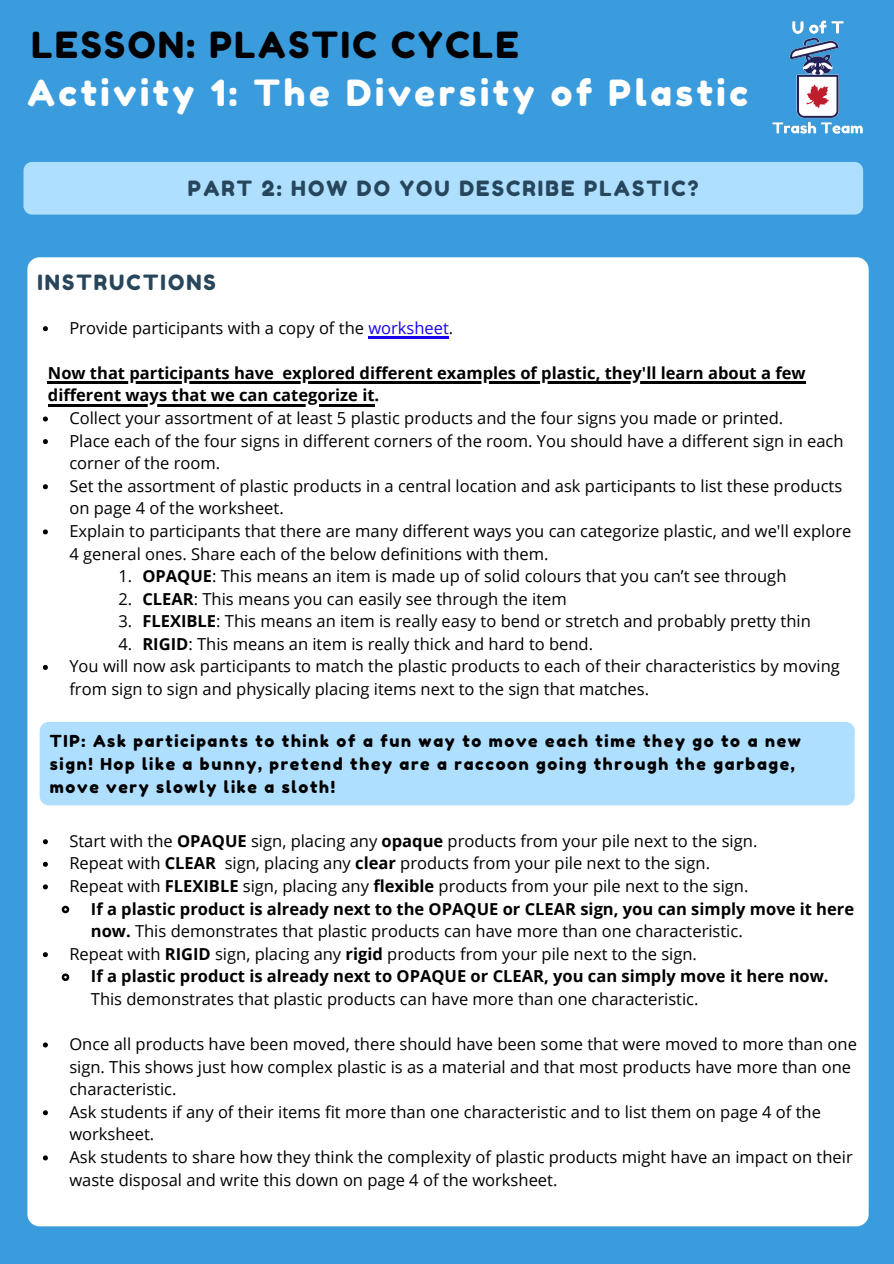
<style>
.page{position:relative;width:894px;height:1264px;background:#fff}
.page>*{position:absolute;margin:0;border:0;box-sizing:border-box;transform-origin:0 0}
.t1{font:36px "Fredoka One";letter-spacing:.1em;color:#fff}
.t2{font:36px "Fredoka One";letter-spacing:.07em;color:#000}
.t3{font:21px "Fredoka One";letter-spacing:.1em;color:#27465b}
.t4{font:16.5px/22.5px "Open Sans";color:#000;text-align:justify}
.t5{font:700 16.5px/22.5px "Open Sans";color:#000}
.t6{font:16.5px/23px "Fredoka One";letter-spacing:.1em;color:#000}
.s1{color:#1704ef}
.s2{font-weight:700}
</style>
<div class="page">
<div style="left:0;top:0;width:893px;height:1263px;background:#3b9cdd"></div>
<div style="left:27px;top:257px;width:841px;height:969px;background:#fff;border-radius:12px"></div>
<svg style="left:43px;top:326px;width:5px;height:5px"></svg>
<hr style="left:368px;top:336px;width:81px;height:3px;background:#1704ef">
<svg style="left:43px;top:416px;width:5px;height:5px"></svg>
<svg style="left:43px;top:439px;width:5px;height:5px"></svg>
<svg style="left:43px;top:484px;width:5px;height:5px"></svg>
<svg style="left:43px;top:529px;width:5px;height:5px"></svg>
<svg style="left:43px;top:665px;width:5px;height:5px"></svg>
<hr style="left:48px;top:381px;width:226px;height:3px;background:#000">
<svg style="left:274px;top:381px;width:8px;height:3px"></svg>
<hr style="left:282px;top:381px;width:523px;height:3px;background:#000">
<hr style="left:48px;top:404px;width:326px;height:2px;background:#000">
<div style="left:40px;top:722px;width:814px;height:83px;background:#afdfff;border-radius:9px"></div>
<svg style="left:43px;top:839px;width:5px;height:5px"></svg>
<svg style="left:43px;top:861px;width:5px;height:5px"></svg>
<svg style="left:43px;top:884px;width:5px;height:5px"></svg>
<svg style="left:61px;top:905px;width:9px;height:9px"></svg>
<svg style="left:43px;top:952px;width:5px;height:5px"></svg>
<svg style="left:61px;top:973px;width:9px;height:8px"></svg>
<svg style="left:43px;top:1042px;width:5px;height:5px"></svg>
<svg style="left:43px;top:1110px;width:5px;height:5px"></svg>
<svg style="left:43px;top:1155px;width:5px;height:5px"></svg>
<div style="left:23px;top:162px;width:839px;height:52px;background:#afdfff;border-radius:8px"></div>
<img style="left:772px;top:20px;width:91px;height:114px">
<h1 class="t2" style="left:32px;top:23px;width:488px">LESSON: PLASTIC CYCLE</h1>
<h1 class="t1" style="left:27px;top:71px;width:721px">Activity 1: The Diversity of Plastic</h1>
<p class="t3" style="left:188px;top:175px;width:512px">PART 2: HOW DO YOU DESCRIBE PLASTIC?</p>
<p class="t3" style="left:37px;top:269px;width:180px">INSTRUCTIONS</p>
<p class="t4" style="left:69px;top:316px;width:385px">Provide participants with a copy of the <span class="s1">worksheet</span>.</p>
<p class="t5" style="left:48px;top:361px;width:759px">Now that participants have explored different examples of plastic, they'll learn about a few different ways that we can categorize it.</p>
<p class="t4" style="left:69px;top:406px;width:715px">Collect your assortment of at least 5 plastic products and the four signs you made or printed.</p>
<p class="t4" style="left:69px;top:429px;width:775px">Place each of the four signs in different corners of the room. You should have a different sign in each</p>
<p class="t4" style="left:69px;top:451px;width:152px">corner of the room.</p>
<p class="t4" style="left:69px;top:474px;width:774px">Set the assortment of plastic products in a central location and ask participants to list these products</p>
<p class="t4" style="left:69px;top:496px;width:216px">on page 4 of the worksheet.</p>
<p class="t4" style="left:69px;top:519px;width:783px">Explain to participants that there are many different ways you can categorize plastic, and we'll explore</p>
<p class="t4" style="left:69px;top:542px;width:480px">4 general ones. Share each of the below definitions with them.</p>
<p class="t4" style="left:142px;top:564px;width:645px"><span class="s2">OPAQUE</span>: This means an item is made up of solid colours that you can’t see through</p>
<p class="t4" style="left:142px;top:587px;width:426px"><span class="s2">CLEAR</span>: This means you can easily see through the item</p>
<p class="t4" style="left:142px;top:609px;width:669px"><span class="s2">FLEXIBLE</span>: This means an item is really easy to bend or stretch and probably pretty thin</p>
<p class="t4" style="left:142px;top:632px;width:452px"><span class="s2">RIGID</span>: This means an item is really thick and hard to bend.</p>
<p class="t4" style="left:69px;top:654px;width:771px">You will now ask participants to match the plastic products to each of their characteristics by moving</p>
<p class="t4" style="left:69px;top:677px;width:581px">from sign to sign and physically placing items next to the sign that matches.</p>
<p class="t4" style="left:118px;top:564px;width:15px">1.<br>2.<br>3.<br>4.</p>
<p class="t6" style="left:50px;top:729px;width:752px">TIP: Ask participants to think of a fun way to move each time they go to a new sign! Hop like a bunny, pretend they are a raccoon going through the garbage, move very slowly like a sloth!</p>
<p class="t4" style="left:69px;top:829px;width:689px">Start with the <span class="s2">OPAQUE</span> sign, placing any <span class="s2">opaque</span> products from your pile next to the sign.</p>
<p class="t4" style="left:69px;top:851px;width:642px">Repeat with <span class="s2">CLEAR</span> sign, placing any <span class="s2">clear</span> products from your pile next to the sign.</p>
<p class="t4" style="left:69px;top:874px;width:680px">Repeat with <span class="s2">FLEXIBLE</span> sign, placing any <span class="s2">flexible</span> products from your pile next to the sign.</p>
<p class="t5" style="left:91px;top:896px;width:764px">If a plastic product is already next to the OPAQUE or CLEAR sign, you can simply move it here</p>
<p class="t4" style="left:91px;top:919px;width:653px"><span class="s2">now.</span> This demonstrates that plastic products can have more than one characteristic.</p>
<p class="t4" style="left:69px;top:942px;width:629px">Repeat with <span class="s2">RIGID</span> sign, placing any <span class="s2">rigid</span> products from your pile next to the sign.</p>
<p class="t5" style="left:91px;top:964px;width:739px">If a plastic product is already next to OPAQUE or CLEAR, you can simply move it here now.</p>
<p class="t4" style="left:91px;top:987px;width:609px">This demonstrates that plastic products can have more than one characteristic.</p>
<p class="t4" style="left:69px;top:1032px;width:788px;text-align:left">Once all products have been moved, there should have been some that were moved to more than one sign. This shows just how complex plastic is as a material and that most products have more than one characteristic.<br>Ask students if any of their items fit more than one characteristic and to list them on page 4 of the worksheet.<br>Ask students to share how they think the complexity of plastic products might have an impact on their waste disposal and write this down on page 4 of the worksheet.</p>
</div>
